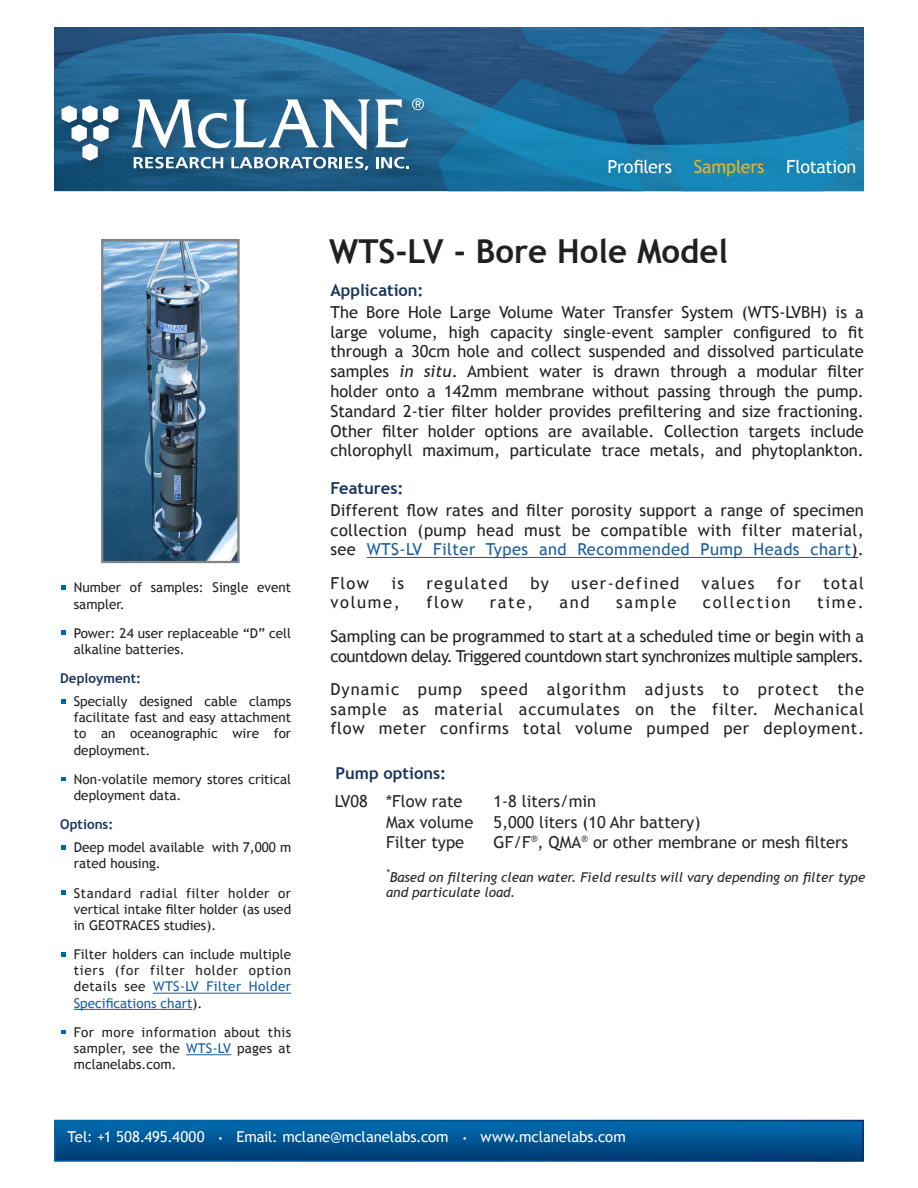
<style>
.page{position:relative;width:918px;height:1188px;background:#fff}
.page>*{position:absolute;margin:0;border:0;box-sizing:border-box;transform-origin:0 0}
.Product_Name_Front{font:700 33px "Trebuchet MS";color:#231f20}
.t1{font:18px "Trebuchet MS";letter-spacing:-.015em;color:#fff}
.Overview_Body{font:16.5px/19.8px "Trebuchet MS";color:#231f20;text-align:justify}
.Overvew_Body_paragra{font:16.5px/19.8px "Trebuchet MS";letter-spacing:.025em;color:#231f20;text-align:justify}
.Overvew_Body_paragra-2{font:16.5px/19.8px "Trebuchet MS";letter-spacing:-.025em;color:#231f20}
.Table_Body-B{font:16.5px "Trebuchet MS";color:#262626}
.Overview_Header{font:700 16.5px "Trebuchet MS";color:#193461}
.Overvew_Body_paragra-3{font:16.5px "Trebuchet MS";letter-spacing:.08em;color:#231f20}
.Overvew_Body_paragra-4{font:16.5px "Trebuchet MS";letter-spacing:.1em;color:#231f20}
.Table_Header_2{font:16.5px "Trebuchet MS";color:#262626}
.t2{font:15px "Trebuchet MS";letter-spacing:-.005em;color:#fff}
.t3{font:13.5px/16.2px "Trebuchet MS";color:#231f20}
.Table_Body-B-2{font:italic 13.5px/15px "Trebuchet MS";color:#262626}
.Body_Small_Header{font:700 13.5px "Trebuchet MS";color:#193461}
.s1{color:#175d9e}
.s2{color:#efb21e}
.s3{font-style:italic}
.s4{font-size:9px}
</style>
<div class="page">
<img style="left:54px;top:33px;width:154px;height:158px">
<img style="left:208px;top:33px;width:656px;height:158px">
<svg style="left:438px;top:27px;width:410px;height:164px;background:#1e6a99"></svg>
<div style="left:59px;top:96px;width:378px;height:87px;background:#231f20;opacity:.3"></div>
<svg style="left:62px;top:105px;width:56px;height:56px"></svg>
<svg style="left:134px;top:157px;width:89px;height:11px"></svg>
<svg style="left:131px;top:98px;width:293px;height:52px"></svg>
<svg style="left:231px;top:157px;width:138px;height:13px"></svg>
<svg style="left:376px;top:157px;width:33px;height:11px"></svg>
<svg style="left:57px;top:1123px;width:804px;height:36px;background:#005390"></svg>
<hr style="left:367px;top:557px;width:484px;height:1px;background:#175d9e">
<hr style="left:153px;top:993px;width:138px;height:1px;background:#175d9e">
<hr style="left:74px;top:1009px;width:118px;height:1px;background:#175d9e">
<hr style="left:186px;top:1054px;width:45px;height:1px;background:#175d9e">
<img style="left:104px;top:242px;width:133px;height:318px">
<div style="left:101px;top:239px;width:139px;height:324px;border:2px solid #808283"></div>
<p class="t3" style="left:74px;top:580px;width:219px">Number of samples: Single event sampler.</p>
<p class="t3" style="left:74px;top:625px;width:219px">Power: 24 user replaceable “D” cell alkaline batteries.</p>
<p class="Body_Small_Header" style="left:60px;top:670px;width:82px">Deployment:</p>
<p class="t3" style="left:74px;top:693px;width:219px;text-align:justify">Specially designed cable clamps facilitate fast and easy attachment to an oceanographic wire for deployment.</p>
<p class="t3" style="left:74px;top:771px;width:219px">Non-volatile memory stores critical deployment data.</p>
<p class="Body_Small_Header" style="left:60px;top:816px;width:55px">Options:</p>
<p class="t3" style="left:74px;top:839px;width:219px">Deep model available with 7,000 m rated housing.</p>
<p class="t3" style="left:74px;top:885px;width:219px;text-align:justify">Standard radial filter holder or vertical intake filter holder (as used in GEOTRACES studies).</p>
<p class="t3" style="left:74px;top:946px;width:219px;text-align:justify">Filter holders can include multiple tiers (for filter holder option details see <span class="s1">WTS-LV Filter Holder Specifications chart</span>).</p>
<p class="t3" style="left:74px;top:1024px;width:219px;text-align:justify">For more information about this sampler, see the <span class="s1">WTS-LV</span> pages at mclanelabs.com.</p>
<p class="t1" style="left:608px;top:156px;width:250px">Profilers <span class="s2">Samplers</span> Flotation</p>
<p class="Product_Name_Front" style="left:329px;top:230px;width:400px">WTS-LV - Bore Hole Model</p>
<p class="Overview_Header" style="left:330px;top:280px;width:95px">Application:</p>
<p class="Overview_Body" style="left:330px;top:302px;width:535px">The Bore Hole Large Volume Water Transfer System (WTS-LVBH) is a large volume, high capacity single-event sampler configured to fit through a 30cm hole and collect suspended and dissolved particulate samples <span class="s3">in situ</span>. Ambient water is drawn through a modular filter holder onto a 142mm membrane without passing through the pump.<br>Standard 2-tier filter holder provides prefiltering and size fractioning.<br>Other filter holder options are available. Collection targets include chlorophyll maximum, particulate trace metals, and phytoplankton.</p>
<p class="Overview_Header" style="left:330px;top:478px;width:75px">Features:</p>
<p class="Overvew_Body_paragra" style="left:330px;top:500px;width:535px">Different flow rates and filter porosity support a range of specimen collection (pump head must be compatible with filter material, see <span class="s1">WTS-LV Filter Types and Recommended Pump Heads chart</span>).</p>
<p class="Overvew_Body_paragra" style="left:330px;top:573px;width:40px">Flow</p>
<p class="Overvew_Body_paragra" style="left:391px;top:573px;width:14px">is</p>
<p class="Overvew_Body_paragra-3" style="left:426px;top:573px;width:83px">regulated</p>
<p class="Overvew_Body_paragra" style="left:530px;top:573px;width:20px">by</p>
<p class="Overvew_Body_paragra-3" style="left:571px;top:573px;width:110px">user-defined</p>
<p class="Overvew_Body_paragra" style="left:702px;top:573px;width:54px">values</p>
<p class="Overvew_Body_paragra" style="left:777px;top:573px;width:26px">for</p>
<p class="Overvew_Body_paragra" style="left:823px;top:573px;width:42px">total</p>
<p class="Overvew_Body_paragra" style="left:330px;top:593px;width:71px">volume,</p>
<p class="Overvew_Body_paragra" style="left:426px;top:593px;width:39px">flow</p>
<p class="Overvew_Body_paragra" style="left:490px;top:593px;width:45px">rate,</p>
<p class="Overvew_Body_paragra" style="left:560px;top:593px;width:32px">and</p>
<p class="Overvew_Body_paragra" style="left:616px;top:593px;width:62px">sample</p>
<p class="Overvew_Body_paragra-4" style="left:703px;top:593px;width:89px">collection</p>
<p class="Overvew_Body_paragra" style="left:817px;top:593px;width:48px">time.</p>
<p class="Overvew_Body_paragra-2" style="left:330px;top:626px;width:535px">Sampling can be programmed to start at a scheduled time or begin with a countdown delay. Triggered countdown start synchronizes multiple samplers.</p>
<p class="Overvew_Body_paragra" style="left:330px;top:679px;width:535px">Dynamic pump speed algorithm adjusts to protect the sample as material accumulates on the filter. Mechanical flow meter confirms total volume pumped per deployment.</p>
<p class="Overview_Header" style="left:335px;top:762px;width:112px">Pump options:</p>
<p class="Table_Header_2" style="left:335px;top:792px;width:35px">LV08</p>
<p class="Table_Body-B" style="left:386px;top:792px;width:78px">*Flow rate</p>
<p class="Table_Body-B" style="left:494px;top:792px;width:104px">1-8 liters/min</p>
<p class="Table_Body-B" style="left:386px;top:812px;width:89px">Max volume</p>
<p class="Table_Body-B" style="left:494px;top:812px;width:208px">5,000 liters (10 Ahr battery)</p>
<p class="Table_Body-B" style="left:386px;top:832px;width:79px">Filter type</p>
<p class="Table_Body-B" style="left:494px;top:832px;width:356px">GF/F<sup>®</sup>, QMA<sup>®</sup> or other membrane or mesh filters</p>
<p class="Table_Body-B-2" style="left:386px;top:870px;width:481px"><sup>*</sup>Based on filtering clean water. Field results will vary depending on filter type and particulate load.</p>
<p class="t2" style="left:68px;top:1128px;width:560px">Tel: +1 508.495.4000 <span class="s4">•</span> Email: mclane@mclanelabs.com <span class="s4">•</span> www.mclanelabs.com</p>
</div>
